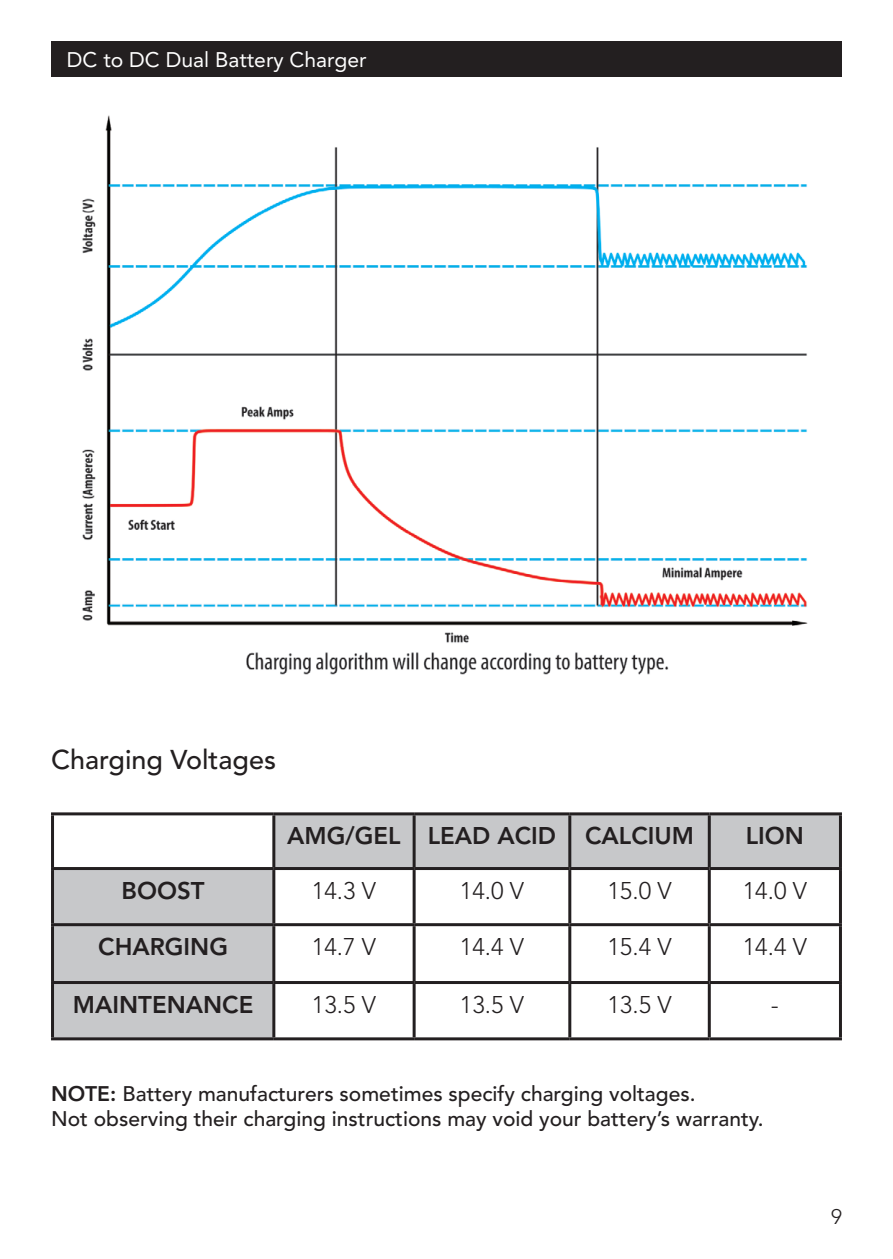
<style>
.page{position:relative;width:893px;height:1259px;background:#fff}
.page>*{position:absolute;margin:0;border:0;box-sizing:border-box;transform-origin:0 0}
.t1{font:500 27px "Avenir LT Std";color:#231f20}
.t2{font:300 24px "Avenir LT Std";color:#231f20}
.t3{font:800 24px "Avenir LT Std";color:#231f20}
.t4{font:500 21px "Avenir LT Std";color:#231f20}
.t5{font:21px "Avenir LT Std";color:#fff}
.t6{font:300 21px "Avenir LT Std";color:#231f20}
.s1{font-weight:800}
</style>
<div class="page">
<div style="left:51px;top:42px;width:791px;height:35px;background:#231f20"></div>
<svg style="left:54px;top:815px;width:785px;height:222px"></svg>
<hr style="left:51px;top:812px;width:223px;height:3px;background:#231f20">
<hr style="left:51px;top:815px;width:3px;height:52px;background:#231f20">
<hr style="left:274px;top:812px;width:140px;height:3px;background:#231f20">
<hr style="left:272px;top:815px;width:3px;height:52px;background:#231f20">
<hr style="left:414px;top:812px;width:156px;height:3px;background:#231f20">
<hr style="left:413px;top:815px;width:3px;height:52px;background:#231f20">
<hr style="left:570px;top:812px;width:139px;height:3px;background:#231f20">
<hr style="left:568px;top:815px;width:3px;height:52px;background:#231f20">
<hr style="left:709px;top:812px;width:133px;height:3px;background:#231f20">
<hr style="left:708px;top:815px;width:3px;height:52px;background:#231f20">
<hr style="left:839px;top:815px;width:3px;height:52px;background:#231f20">
<hr style="left:51px;top:867px;width:223px;height:3px;background:#231f20">
<hr style="left:51px;top:870px;width:3px;height:53px;background:#231f20">
<hr style="left:274px;top:867px;width:140px;height:3px;background:#231f20">
<hr style="left:272px;top:870px;width:3px;height:53px;background:#231f20">
<hr style="left:414px;top:867px;width:156px;height:3px;background:#231f20">
<hr style="left:413px;top:870px;width:3px;height:53px;background:#231f20">
<hr style="left:570px;top:867px;width:139px;height:3px;background:#231f20">
<hr style="left:568px;top:870px;width:3px;height:53px;background:#231f20">
<hr style="left:709px;top:867px;width:133px;height:3px;background:#231f20">
<hr style="left:708px;top:870px;width:3px;height:53px;background:#231f20">
<hr style="left:839px;top:870px;width:3px;height:53px;background:#231f20">
<hr style="left:51px;top:923px;width:223px;height:3px;background:#231f20">
<hr style="left:51px;top:926px;width:3px;height:55px;background:#231f20">
<hr style="left:274px;top:923px;width:140px;height:3px;background:#231f20">
<hr style="left:272px;top:926px;width:3px;height:55px;background:#231f20">
<hr style="left:414px;top:923px;width:156px;height:3px;background:#231f20">
<hr style="left:413px;top:926px;width:3px;height:55px;background:#231f20">
<hr style="left:570px;top:923px;width:139px;height:3px;background:#231f20">
<hr style="left:568px;top:926px;width:3px;height:55px;background:#231f20">
<hr style="left:709px;top:923px;width:133px;height:3px;background:#231f20">
<hr style="left:708px;top:926px;width:3px;height:55px;background:#231f20">
<hr style="left:839px;top:926px;width:3px;height:55px;background:#231f20">
<hr style="left:51px;top:981px;width:223px;height:3px;background:#231f20">
<hr style="left:51px;top:984px;width:3px;height:53px;background:#231f20">
<hr style="left:274px;top:981px;width:140px;height:3px;background:#231f20">
<hr style="left:272px;top:984px;width:3px;height:53px;background:#231f20">
<hr style="left:414px;top:981px;width:156px;height:3px;background:#231f20">
<hr style="left:413px;top:984px;width:3px;height:53px;background:#231f20">
<hr style="left:570px;top:981px;width:139px;height:3px;background:#231f20">
<hr style="left:568px;top:984px;width:3px;height:53px;background:#231f20">
<hr style="left:709px;top:981px;width:133px;height:3px;background:#231f20">
<hr style="left:708px;top:984px;width:3px;height:53px;background:#231f20">
<hr style="left:839px;top:984px;width:3px;height:53px;background:#231f20">
<hr style="left:51px;top:1037px;width:223px;height:3px;background:#231f20">
<hr style="left:274px;top:1037px;width:140px;height:3px;background:#231f20">
<hr style="left:414px;top:1037px;width:156px;height:3px;background:#231f20">
<hr style="left:570px;top:1037px;width:139px;height:3px;background:#231f20">
<hr style="left:709px;top:1037px;width:133px;height:3px;background:#231f20">
<img style="left:82px;top:115px;width:726px;height:560px">
<p class="t5" style="left:67px;top:48px;width:301px">DC to DC Dual Battery Charger</p>
<p class="t1" style="left:51px;top:744px;width:227px">Charging Voltages</p>
<p class="t3" style="left:287px;top:821px;width:115px">AMG/GEL</p>
<p class="t3" style="left:428px;top:821px;width:130px">LEAD ACID</p>
<p class="t3" style="left:585px;top:821px;width:110px">CALCIUM</p>
<p class="t3" style="left:746px;top:821px;width:60px">LION</p>
<p class="t3" style="left:122px;top:876px;width:85px">BOOST</p>
<p class="t2" style="left:312px;top:876px;width:66px">14.3 V</p>
<p class="t2" style="left:460px;top:876px;width:66px">14.0 V</p>
<p class="t2" style="left:607px;top:876px;width:66px">15.0 V</p>
<p class="t2" style="left:743px;top:876px;width:66px">14.0 V</p>
<p class="t3" style="left:98px;top:932px;width:131px">CHARGING</p>
<p class="t2" style="left:312px;top:932px;width:66px">14.7 V</p>
<p class="t2" style="left:460px;top:932px;width:66px">14.4 V</p>
<p class="t2" style="left:607px;top:932px;width:66px">15.4 V</p>
<p class="t2" style="left:743px;top:932px;width:66px">14.4 V</p>
<p class="t3" style="left:73px;top:990px;width:182px">MAINTENANCE</p>
<p class="t2" style="left:312px;top:990px;width:66px">13.5 V</p>
<p class="t2" style="left:460px;top:990px;width:66px">13.5 V</p>
<p class="t2" style="left:607px;top:990px;width:66px">13.5 V</p>
<p class="t2" style="left:771px;top:990px;width:9px">-</p>
<p class="t4" style="left:51px;top:1082px;width:646px"><span class="s1">NOTE:</span> Battery manufacturers sometimes specify charging voltages.</p>
<p class="t4" style="left:51px;top:1107px;width:714px">Not observing their charging instructions may void your battery’s warranty.</p>
<p class="t6" style="left:831px;top:1204px;width:12px">9</p>
</div>
